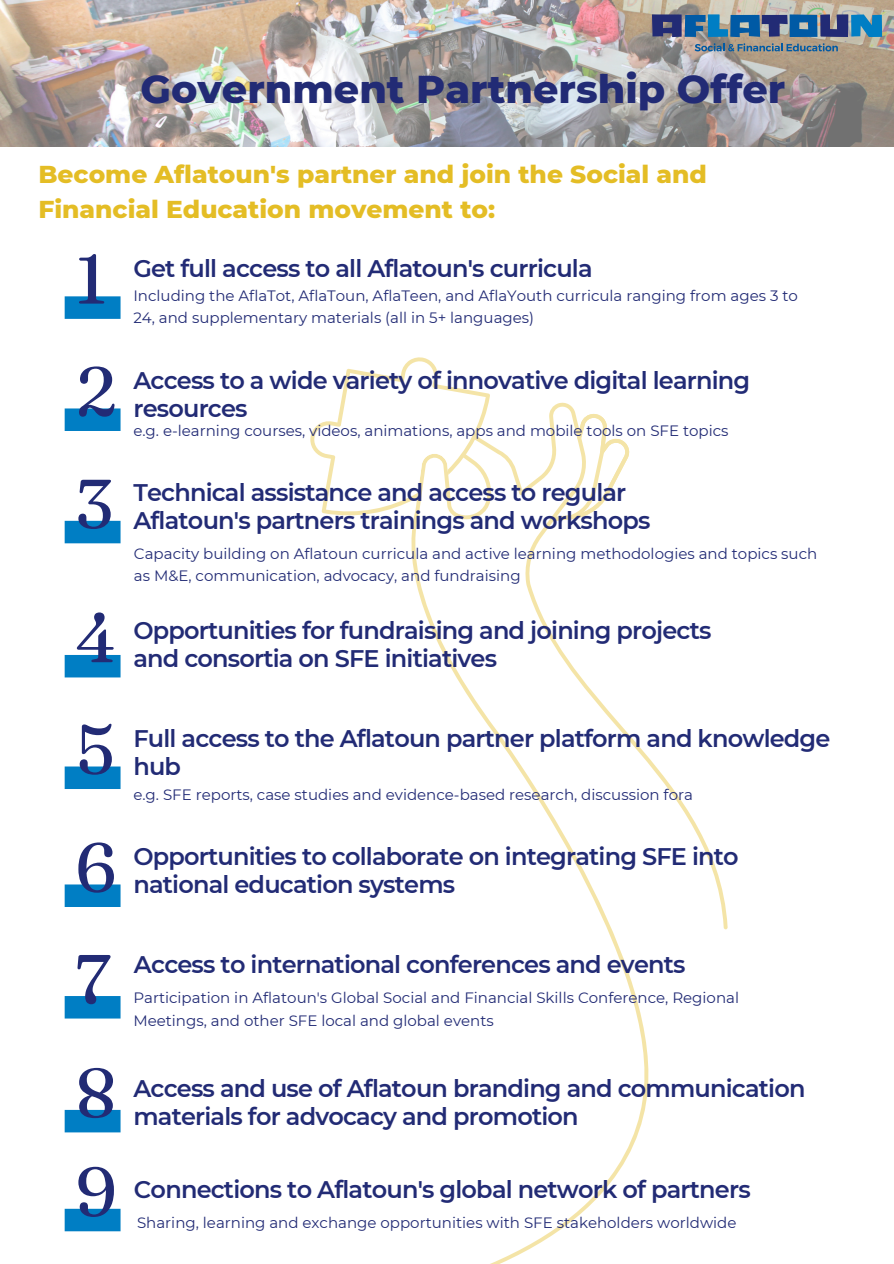
<style>
.page{position:relative;width:894px;height:1264px;background:#fff}
.page>*{position:absolute;margin:0;border:0;box-sizing:border-box;transform-origin:0 0}
.t1{font:69px "Fraunces 9 pt";color:#222b75}
.t2{font:800 39.6px "Montserrat";color:#222b75}
.t3{font:800 24.9px/34.8px "Montserrat";color:#e4bd25}
.t4{font:600 24px/28.2px "Montserrat";letter-spacing:-.035em;color:#222b75}
.t5{font:15px/22.5px "Montserrat";color:#222b75}
</style>
<div class="page">
<svg style="left:411px;top:402px;width:316px;height:861px"></svg>
<svg style="left:550px;top:413px;width:79px;height:108px"></svg>
<svg style="left:310px;top:357px;width:180px;height:162px"></svg>
<div style="left:65px;top:296px;width:55px;height:23px;background:#007ec4"></div>
<div style="left:65px;top:408px;width:55px;height:23px;background:#007ec4"></div>
<div style="left:65px;top:521px;width:55px;height:22px;background:#007ec4"></div>
<div style="left:65px;top:655px;width:55px;height:22px;background:#007ec4"></div>
<div style="left:65px;top:766px;width:55px;height:23px;background:#007ec4"></div>
<div style="left:65px;top:884px;width:55px;height:23px;background:#007ec4"></div>
<img style="left:0;top:0;width:893px;height:147px">
<svg style="left:694px;top:43px;width:143px;height:9px"></svg>
<svg style="left:651px;top:14px;width:230px;height:23px;background:#3e6b9b"></svg>
<div style="left:65px;top:996px;width:55px;height:22px;background:#007ec4"></div>
<div style="left:65px;top:1109px;width:55px;height:23px;background:#007ec4"></div>
<div style="left:65px;top:1208px;width:55px;height:23px;background:#007ec4"></div>
<p class="t2" style="left:140px;top:64px;width:646px">Government Partnership Offer</p>
<p class="t3" style="left:38px;top:157px;width:669px">Become Aflatoun's partner and join the Social and<br>Financial Education movement to:</p>
<h1 class="t1" style="left:75px;top:236px;width:33px">1</h1>
<h2 class="t4" style="left:133px;top:254px;width:460px">Get full access to all Aflatoun's curricula</h2>
<p class="t5" style="left:133px;top:284px;width:665px">Including the AflaTot, AflaToun, AflaTeen, and AflaYouth curricula ranging from ages 3 to<br>24, and supplementary materials (all in 5+ languages)</p>
<p class="t1" style="left:75px;top:348px;width:43px">2</p>
<h2 class="t4" style="left:133px;top:366px;width:618px">Access to a wide variety of innovative digital learning resources</h2>
<p class="t5" style="left:133px;top:419px;width:596px">e.g. e-learning courses, videos, animations, apps and mobile tools on SFE topics</p>
<p class="t1" style="left:75px;top:460px;width:39px">3</p>
<p class="t4" style="left:133px;top:478px;width:518px">Technical assistance and access to regular<br>Aflatoun's partners trainings and workshops</p>
<p class="t5" style="left:134px;top:542px;width:684px">Capacity building on Aflatoun curricula and active learning methodologies and topics such as M&amp;E, communication, advocacy, and fundraising</p>
<p class="t1" style="left:75px;top:594px;width:43px">4</p>
<p class="t4" style="left:133px;top:616px;width:579px">Opportunities for fundraising and joining projects and consortia on SFE initiatives</p>
<p class="t1" style="left:75px;top:706px;width:41px">5</p>
<p class="t4" style="left:133px;top:724px;width:698px">Full access to the Aflatoun partner platform and knowledge hub</p>
<p class="t5" style="left:133px;top:783px;width:561px">e.g. SFE reports, case studies and evidence-based research, discussion fora</p>
<p class="t1" style="left:75px;top:824px;width:42px">6</p>
<p class="t4" style="left:133px;top:841px;width:606px">Opportunities to collaborate on integrating SFE into national education systems</p>
<p class="t1" style="left:75px;top:935px;width:36px">7</p>
<p class="t4" style="left:134px;top:950px;width:553px">Access to international conferences and events</p>
<p class="t5" style="left:133px;top:986px;width:607px">Participation in Aflatoun's Global Social and Financial Skills Conference, Regional<br>Meetings, and other SFE local and global events</p>
<p class="t1" style="left:75px;top:1049px;width:42px">8</p>
<p class="t4" style="left:133px;top:1074px;width:673px">Access and use of Aflatoun branding and communication materials for advocacy and promotion</p>
<h2 class="t1" style="left:75px;top:1148px;width:43px">9</h2>
<p class="t4" style="left:134px;top:1174px;width:618px">Connections to Aflatoun's global network of partners</p>
<p class="t5" style="left:137px;top:1211px;width:600px">Sharing, learning and exchange opportunities with SFE stakeholders worldwide</p>
</div>
